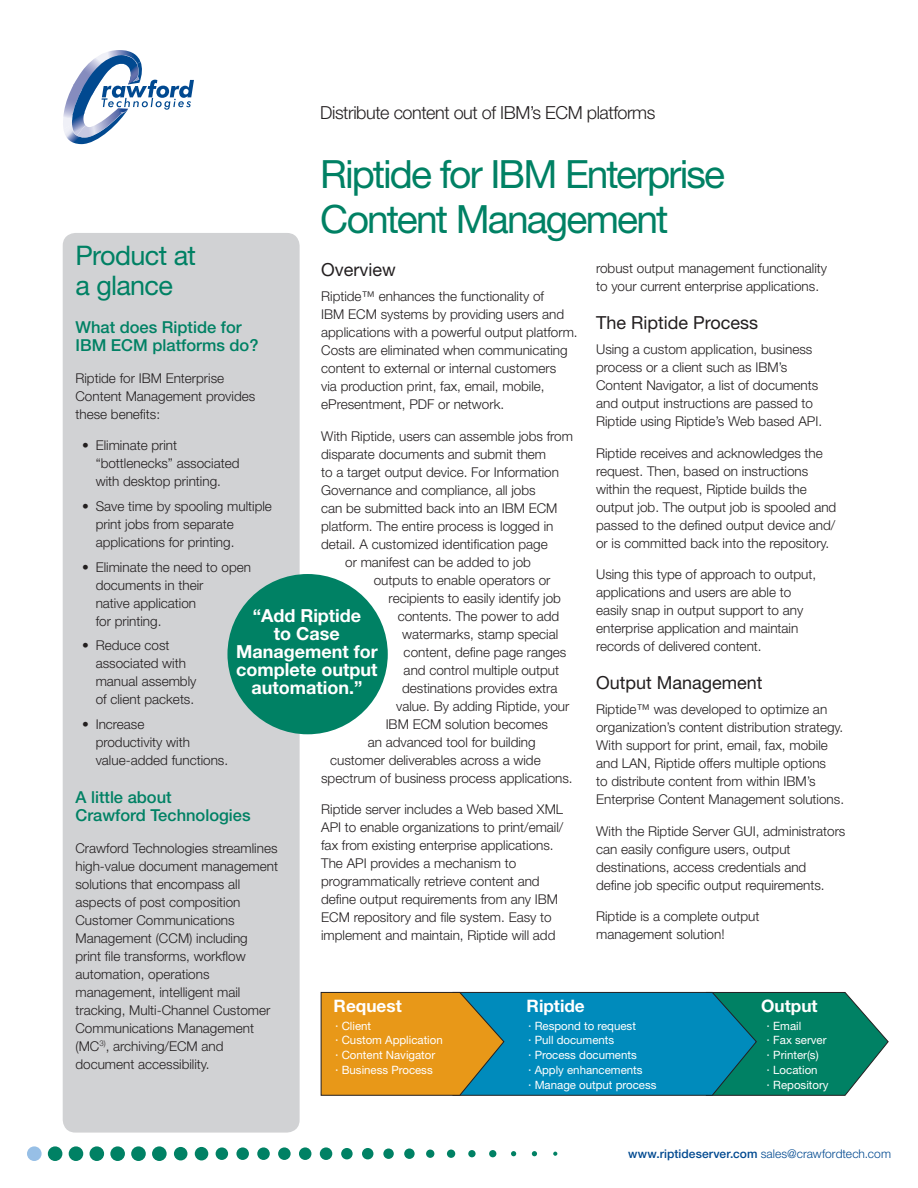
<style>
.page{position:relative;width:918px;height:1188px;background:#fff}
.page>*{position:absolute;margin:0;border:0;box-sizing:border-box;transform-origin:0 0}
.t1{font:39px/45px "Helvetica Neue LT Std";letter-spacing:-.05em;color:#008164}
.t2{font:27px/30px "Helvetica Neue LT Std";letter-spacing:-.025em;color:#008164}
.t3{font:700 18px/18px "Helvetica Neue LT Std";color:#fff;text-align:center}
.t4{font:18px "Helvetica Neue LT Std";color:#231f20}
.t5{font:300 18px "Helvetica Neue LT Std";letter-spacing:-.025em;color:#231f20}
.t6{font:700 17.25px "Helvetica Neue LT Std";color:#fff}
.t7{font:500 16.5px/18px "Helvetica Neue LT Std";color:#008164}
.t8{font:300 13.5px/18px "Helvetica Neue LT Std";color:#231f20}
.t9{font:300 12px "Helvetica Neue LT Std";letter-spacing:.005em;color:#014990}
.t10{font:11.4px/14.9px "Helvetica Neue LT Std";color:#fff}
.s1{font-size:12.45px}
.s2{font-weight:500}
</style>
<div class="page">
<div style="left:48px;top:1146px;width:14px;height:15px;background:#008164;border-radius:50%"></div>
<div style="left:27px;top:1146px;width:15px;height:15px;background:#97bfe6;border-radius:50%"></div>
<div style="left:69px;top:1146px;width:14px;height:15px;background:#008164;border-radius:50%"></div>
<div style="left:90px;top:1146px;width:14px;height:15px;background:#008164;border-radius:50%"></div>
<div style="left:110px;top:1146px;width:15px;height:15px;background:#008164;border-radius:50%"></div>
<div style="left:131px;top:1146px;width:15px;height:15px;background:#008164;border-radius:50%"></div>
<div style="left:174px;top:1147px;width:13px;height:13px;background:#008164;border-radius:50%"></div>
<div style="left:152px;top:1146px;width:15px;height:15px;background:#008164;border-radius:50%"></div>
<div style="left:195px;top:1147px;width:13px;height:13px;background:#008164;border-radius:50%"></div>
<div style="left:216px;top:1147px;width:12px;height:13px;background:#008164;border-radius:50%"></div>
<div style="left:236px;top:1147px;width:13px;height:13px;background:#008164;border-radius:50%"></div>
<div style="left:257px;top:1147px;width:13px;height:13px;background:#008164;border-radius:50%"></div>
<div style="left:278px;top:1147px;width:13px;height:13px;background:#008164;border-radius:50%"></div>
<div style="left:299px;top:1147px;width:12px;height:13px;background:#008164;border-radius:50%"></div>
<div style="left:320px;top:1147px;width:12px;height:13px;background:#008164;border-radius:50%"></div>
<div style="left:341px;top:1148px;width:12px;height:11px;background:#008164;border-radius:50%"></div>
<div style="left:362px;top:1148px;width:11px;height:11px;background:#008164;border-radius:50%"></div>
<div style="left:383px;top:1148px;width:11px;height:11px;background:#008164;border-radius:50%"></div>
<div style="left:404px;top:1148px;width:11px;height:11px;background:#008164;border-radius:50%"></div>
<div style="left:426px;top:1150px;width:8px;height:8px;background:#008164;border-radius:50%"></div>
<div style="left:447px;top:1150px;width:8px;height:8px;background:#008164;border-radius:50%"></div>
<div style="left:468px;top:1150px;width:8px;height:7px;background:#008164;border-radius:50%"></div>
<div style="left:489px;top:1150px;width:7px;height:7px;background:#008164;border-radius:50%"></div>
<svg style="left:511px;top:1151px;width:5px;height:5px"></svg>
<svg style="left:532px;top:1151px;width:5px;height:5px"></svg>
<svg style="left:553px;top:1152px;width:4px;height:4px"></svg>
<div style="left:63px;top:233px;width:237px;height:900px;background:#d1d2d4;border-radius:13px"></div>
<div style="left:227px;top:574px;width:161px;height:160px;background:#008164;border-radius:50%"></div>
<svg style="left:320px;top:991px;width:569px;height:105px;background:#4c8f7a"></svg>
<svg style="left:63px;top:50px;width:131px;height:94px"></svg>
<h3 class="t5" style="left:320px;top:101px;width:337px">Distribute content out of IBM’s ECM platforms</h3>
<h1 class="t1" style="left:320px;top:151px;width:406px">Riptide for IBM Enterprise<br>Content Management</h1>
<h2 class="t2" style="left:75px;top:240px;width:122px">Product at a glance</h2>
<p class="t7" style="left:75px;top:318px;width:185px">What does Riptide for<br>IBM ECM platforms do?</p>
<p class="t8" style="left:75px;top:369px;width:181px">Riptide for IBM Enterprise<br>Content Management provides these benefits:</p>
<p class="t8" style="left:96px;top:436px;width:145px;text-indent:-14px">• Eliminate print “bottlenecks” associated with desktop printing.</p>
<p class="t8" style="left:96px;top:497px;width:178px;text-indent:-14px">• Save time by spooling multiple print jobs from separate applications for printing.</p>
<p class="t8" style="left:96px;top:558px;width:157px;text-indent:-14px">• Eliminate the need to open documents in their<br>native application<br>for printing.</p>
<p class="t8" style="left:96px;top:636px;width:102px;text-indent:-14px">• Reduce cost associated with manual assembly of client packets.</p>
<p class="t8" style="left:96px;top:715px;width:134px;text-indent:-14px">• Increase<br>productivity with value-added functions.</p>
<p class="t7" style="left:75px;top:788px;width:177px">A little about<br>Crawford Technologies</p>
<p class="t8" style="left:75px;top:839px;width:204px">Crawford Technologies streamlines high-value document management solutions that encompass all aspects of post composition<br>Customer Communications<br>Management (CCM) including<br>print file transforms, workflow automation, operations management, intelligent mail tracking, Multi-Channel Customer<br>Communications Management (MC<sup>3)</sup>, archiving/ECM and document accessibility.</p>
<h3 class="t4" style="left:321px;top:259px;width:76px">Overview</h3>
<p class="t8" style="left:321px;top:287px;width:258px">Riptide™ enhances the functionality of<br>IBM ECM systems by providing users and applications with a powerful output platform.<br>Costs are eliminated when communicating content to external or internal customers<br>via production print, fax, email, mobile, ePresentment, PDF or network.</p>
<p class="t8" style="left:321px;top:427px;width:253px">With Riptide, users can assemble jobs from</p>
<p class="t8" style="left:321px;top:445px;width:227px">disparate documents and submit them</p>
<p class="t8" style="left:321px;top:462px;width:239px">to a target output device. For Information</p>
<p class="t8" style="left:321px;top:480px;width:216px">Governance and compliance, all jobs</p>
<p class="t8" style="left:321px;top:498px;width:238px">can be submitted back into an IBM ECM</p>
<p class="t8" style="left:321px;top:516px;width:234px">platform. The entire process is logged in</p>
<p class="t8" style="left:321px;top:534px;width:228px">detail. A customized identification page</p>
<p class="t8" style="left:345px;top:552px;width:187px">or manifest can be added to job</p>
<p class="t8" style="left:374px;top:570px;width:178px">outputs to enable operators or</p>
<p class="t8" style="left:389px;top:588px;width:174px">recipients to easily identify job</p>
<p class="t8" style="left:398px;top:606px;width:163px">contents. The power to add</p>
<p class="t8" style="left:402px;top:624px;width:158px">watermarks, stamp special</p>
<p class="t8" style="left:404px;top:642px;width:164px">content, define page ranges</p>
<p class="t8" style="left:404px;top:660px;width:157px">and control multiple output</p>
<p class="t8" style="left:402px;top:678px;width:157px">destinations provides extra</p>
<p class="t8" style="left:396px;top:696px;width:175px">value. By adding Riptide, your</p>
<p class="t8" style="left:386px;top:714px;width:164px">IBM ECM solution becomes</p>
<p class="t8" style="left:368px;top:732px;width:170px">an advanced tool for building</p>
<p class="t8" style="left:330px;top:750px;width:212px">customer deliverables across a wide</p>
<p class="t8" style="left:321px;top:768px;width:253px">spectrum of business process applications.</p>
<p class="t8" style="left:321px;top:800px;width:244px">Riptide server includes a Web based XML API to enable organizations to print/email/ fax from existing enterprise applications.<br>The API provides a mechanism to programmatically retrieve content and define output requirements from any IBM ECM repository and file system. Easy to implement and maintain, Riptide will add</p>
<p class="t8" style="left:596px;top:259px;width:233px">robust output management functionality to your current enterprise applications.</p>
<h3 class="t4" style="left:596px;top:312px;width:164px">The Riptide Process</h3>
<p class="t8" style="left:596px;top:340px;width:228px">Using a custom application, business process or a client such as IBM’s Content Navigator, a list of documents and output instructions are passed to Riptide using Riptide’s Web based API.</p>
<p class="t8" style="left:596px;top:444px;width:242px">Riptide receives and acknowledges the request. Then, based on instructions within the request, Riptide builds the output job. The output job is spooled and passed to the defined output device and/ or is committed back into the repository.</p>
<p class="t8" style="left:596px;top:565px;width:222px">Using this type of approach to output, applications and users are able to easily snap in output support to any enterprise application and maintain records of delivered content.</p>
<h3 class="t4" style="left:596px;top:672px;width:168px">Output Management</h3>
<p class="t8" style="left:596px;top:700px;width:250px">Riptide™ was developed to optimize an organization’s content distribution strategy.<br>With support for print, email, fax, mobile and LAN, Riptide offers multiple options<br>to distribute content from within IBM’s Enterprise Content Management solutions.</p>
<p class="t8" style="left:596px;top:822px;width:251px">With the Riptide Server GUI, administrators can easily configure users, output destinations, access credentials and<br>define job specific output requirements.</p>
<p class="t8" style="left:596px;top:907px;width:165px">Riptide is a complete output management solution!</p>
<h3 class="t3" style="left:236px;top:607px;width:143px">“Add Riptide<br>to Case<br>Management for complete output automation.”</h3>
<p class="t6" style="left:334px;top:996px;width:70px">Request</p>
<p class="t6" style="left:527px;top:996px;width:60px">Riptide</p>
<p class="t6" style="left:761px;top:996px;width:58px">Output</p>
<p class="t10" style="left:335px;top:1018px;width:109px"><span class="s1">∙</span> Client<br><span class="s1">∙</span> Custom Application <span class="s1">∙</span> Content Navigator<br><span class="s1">∙</span> Business Process</p>
<p class="t10" style="left:528px;top:1018px;width:130px"><span class="s1">∙</span> Respond to request<br><span class="s1">∙</span> Pull documents<br><span class="s1">∙</span> Process documents<br><span class="s1">∙</span> Apply enhancements<br><span class="s1">∙</span> Manage output process</p>
<p class="t10" style="left:767px;top:1018px;width:64px"><span class="s1">∙</span> Email<br><span class="s1">∙</span> Fax server <span class="s1">∙</span> Printer(s)<br><span class="s1">∙</span> Location<br><span class="s1">∙</span> Repository</p>
<p class="t9" style="left:628px;top:1146px;width:264px"><span class="s2">www.riptideserver.com</span> sales@crawfordtech.com</p>
</div>
